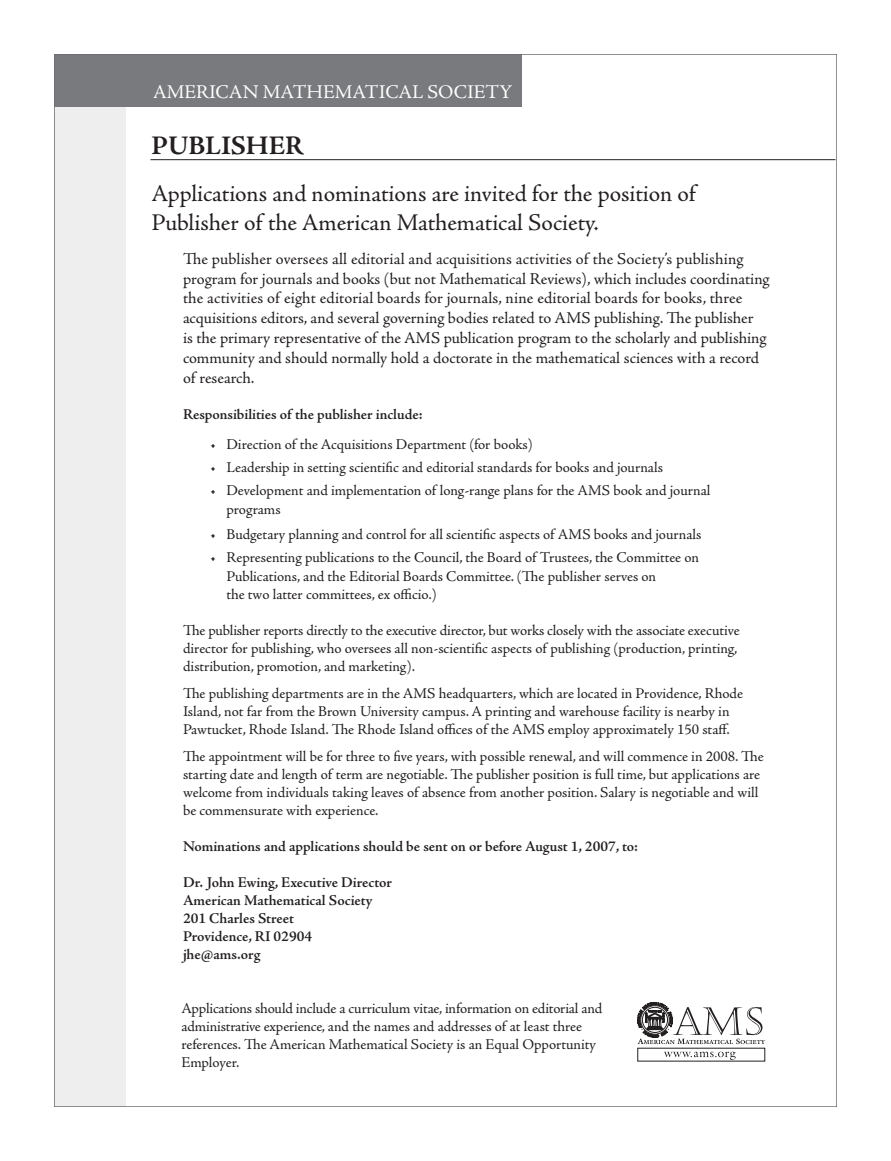
<style>
.page{position:relative;width:891px;height:1161px;background:#fff}
.page>*{position:absolute;margin:0;border:0;box-sizing:border-box;transform-origin:0 0}
.t1{font:700 27px "Adobe Jenson Pro";color:#231f20}
.t2{font:24px/28.8px "Adobe Jenson Pro";letter-spacing:-.005em;color:#231f20}
.t3{font:19.5px "Adobe Jenson Pro";color:#fff}
.t4{font:16.5px/19.8px "Adobe Jenson Pro";color:#231f20}
.t5{font:15px/18px "Adobe Jenson Pro";letter-spacing:-.005em;color:#231f20}
.t6{font:600 15px/18px "Adobe Jenson Pro";letter-spacing:-.005em;color:#231f20}
</style>
<div class="page">
<div style="left:54px;top:54px;width:72px;height:1053px;background:#eeeeef"></div>
<div style="left:54px;top:54px;width:468px;height:52px;background:#787a7d"></div>
<hr style="left:150px;top:159px;width:686px;height:1px;background:#231f20">
<svg style="left:638px;top:1002px;width:127px;height:42px"></svg>
<svg style="left:664px;top:1052px;width:72px;height:8px"></svg>
<p class="t3" style="left:153px;top:81px;width:361px">AMERICAN MATHEMATICAL SOCIETY</p>
<p class="t1" style="left:152px;top:130px;width:154px">PUBLISHER</p>
<p class="t2" style="left:152px;top:179px;width:546px">Applications and nominations are invited for the position of<br>Publisher of the American Mathematical Society.</p>
<p class="t4" style="left:183px;top:249px;width:588px">The publisher oversees all editorial and acquisitions activities of the Society’s publishing program for journals and books (but not Mathematical Reviews), which includes coordinating the activities of eight editorial boards for journals, nine editorial boards for books, three acquisitions editors, and several governing bodies related to AMS publishing. The publisher<br>is the primary representative of the AMS publication program to the scholarly and publishing community and should normally hold a doctorate in the mathematical sciences with a record of research.</p>
<p class="t6" style="left:183px;top:406px;width:241px">Responsibilities of the publisher include:</p>
<p class="t5" style="left:210px;top:435px;width:324px">• Direction of the Acquisitions Department (for books)</p>
<p class="t5" style="left:210px;top:459px;width:455px">• Leadership in setting scientific and editorial standards for books and journals</p>
<p class="t5" style="left:226px;top:481px;width:485px;line-height:18.8px;text-indent:-16px">• Development and implementation of long-range plans for the AMS book and journal programs</p>
<p class="t5" style="left:210px;top:525px;width:493px">• Budgetary planning and control for all scientific aspects of AMS books and journals</p>
<p class="t5" style="left:226px;top:548px;width:474px;line-height:18.8px;text-indent:-16px">• Representing publications to the Council, the Board of Trustees, the Committee on<br>Publications, and the Editorial Boards Committee. (The publisher serves on<br>the two latter committees, ex officio.)</p>
<p class="t5" style="left:183px;top:622px;width:558px">The publisher reports directly to the executive director, but works closely with the associate executive director for publishing, who oversees all non-scientific aspects of publishing (production, printing, distribution, promotion, and marketing).</p>
<p class="t5" style="left:183px;top:685px;width:562px">The publishing departments are in the AMS headquarters, which are located in Providence, Rhode<br>Island, not far from the Brown University campus. A printing and warehouse facility is nearby in<br>Pawtucket, Rhode Island. The Rhode Island offices of the AMS employ approximately 150 staff.</p>
<p class="t5" style="left:183px;top:748px;width:582px">The appointment will be for three to five years, with possible renewal, and will commence in 2008. The starting date and length of term are negotiable. The publisher position is full time, but applications are welcome from individuals taking leaves of absence from another position. Salary is negotiable and will be commensurate with experience.</p>
<p class="t6" style="left:183px;top:838px;width:457px">Nominations and applications should be sent on or before August 1, 2007, to:</p>
<p class="t6" style="left:183px;top:874px;width:211px">Dr. John Ewing, Executive Director<br>American Mathematical Society<br>201 Charles Street<br>Providence, RI 02904 jhe@ams.org</p>
<p class="t5" style="left:182px;top:999px;width:422px">Applications should include a curriculum vitae, information on editorial and administrative experience, and the names and addresses of at least three references. The American Mathematical Society is an Equal Opportunity Employer.</p>
</div>
